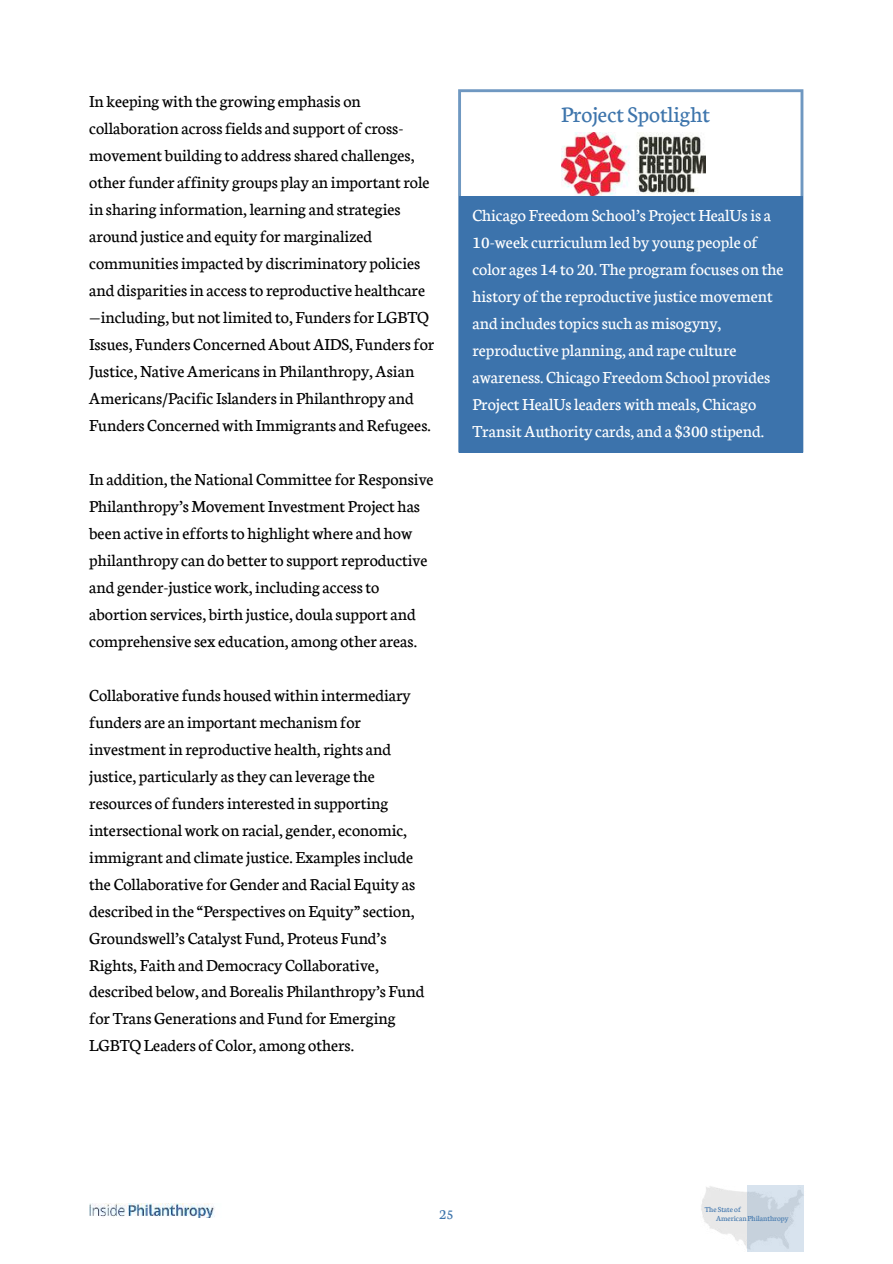
<style>
.page{position:relative;width:893px;height:1264px;background:#fff}
.page>*{position:absolute;margin:0;border:0;box-sizing:border-box;transform-origin:0 0}
.t1{font:24px "Neuton";color:#3e75ac}
.t2{font:18px/27px "Neuton";color:#000}
.t3{font:18px/27px "Neuton";color:#fff}
.t4{font:15px "Neuton";color:#3e75ac}
.t5{font:8.25px "Neuton";color:#3e75ac}
.t6{font:8.25px "Neuton";color:#3c73ac}
</style>
<div class="page">
<img style="left:89px;top:1203px;width:126px;height:14px">
<img style="left:701px;top:1185px;width:103px;height:66px">
<div style="left:747px;top:1185px;width:56px;height:66px;background:linear-gradient(to right,#c8d3de,#d4dfea)"></div>
<svg style="left:458px;top:89px;width:345px;height:363px"></svg>
<div style="left:459px;top:196px;width:343px;height:257px;background:#3c73ac"></div>
<p class="t2" style="left:89px;top:86px;width:346px">In keeping with the growing emphasis on collaboration across fields and support of cross&shy;movement building to address shared challenges, other funder affinity groups play an important role in sharing information, learning and strategies around justice and equity for marginalized communities impacted by discriminatory policies and disparities in access to reproductive healthcare —including, but not limited to, Funders for LGBTQ Issues, Funders Concerned About AIDS, Funders for Justice, Native Americans in Philanthropy, Asian Americans/Pacific Islanders in Philanthropy and Funders Concerned with Immigrants and Refugees.</p>
<p class="t2" style="left:89px;top:464px;width:346px">In addition, the National Committee for Responsive Philanthropy’s Movement Investment Project has been active in efforts to highlight where and how philanthropy can do better to support reproductive and gender-justice work, including access to abortion services, birth justice, doula support and comprehensive sex education, among other areas.</p>
<p class="t2" style="left:89px;top:680px;width:336px">Collaborative funds housed within intermediary funders are an important mechanism for investment in reproductive health, rights and justice, particularly as they can leverage the resources of funders interested in supporting intersectional work on racial, gender, economic, immigrant and climate justice. Examples include the Collaborative for Gender and Racial Equity as described in the “Perspectives on Equity” section, Groundswell’s Catalyst Fund, Proteus Fund’s Rights, Faith and Democracy Collaborative, described below, and Borealis Philanthropy’s Fund for Trans Generations and Fund for Emerging LGBTQ Leaders of Color, among others.</p>
<h1 class="t1" style="left:561px;top:97px;width:150px">Project Spotlight</h1>
<p class="t3" style="left:472px;top:200px;width:312px">Chicago Freedom School’s Project HealUs is a 10-week curriculum led by young people of color ages 14 to 20. The program focuses on the history of the reproductive justice movement and includes topics such as misogyny, reproductive planning, and rape culture awareness. Chicago Freedom School provides Project HealUs leaders with meals, Chicago Transit Authority cards, and a $300 stipend.</p>
<p class="t4" style="left:439px;top:1203px;width:16px">25</p>
<p class="t6" style="left:704px;top:1203px;width:37px">The State of</p>
<p class="t5" style="left:716px;top:1212px;width:74px">AmericanPhilanthropy</p>
</div>
